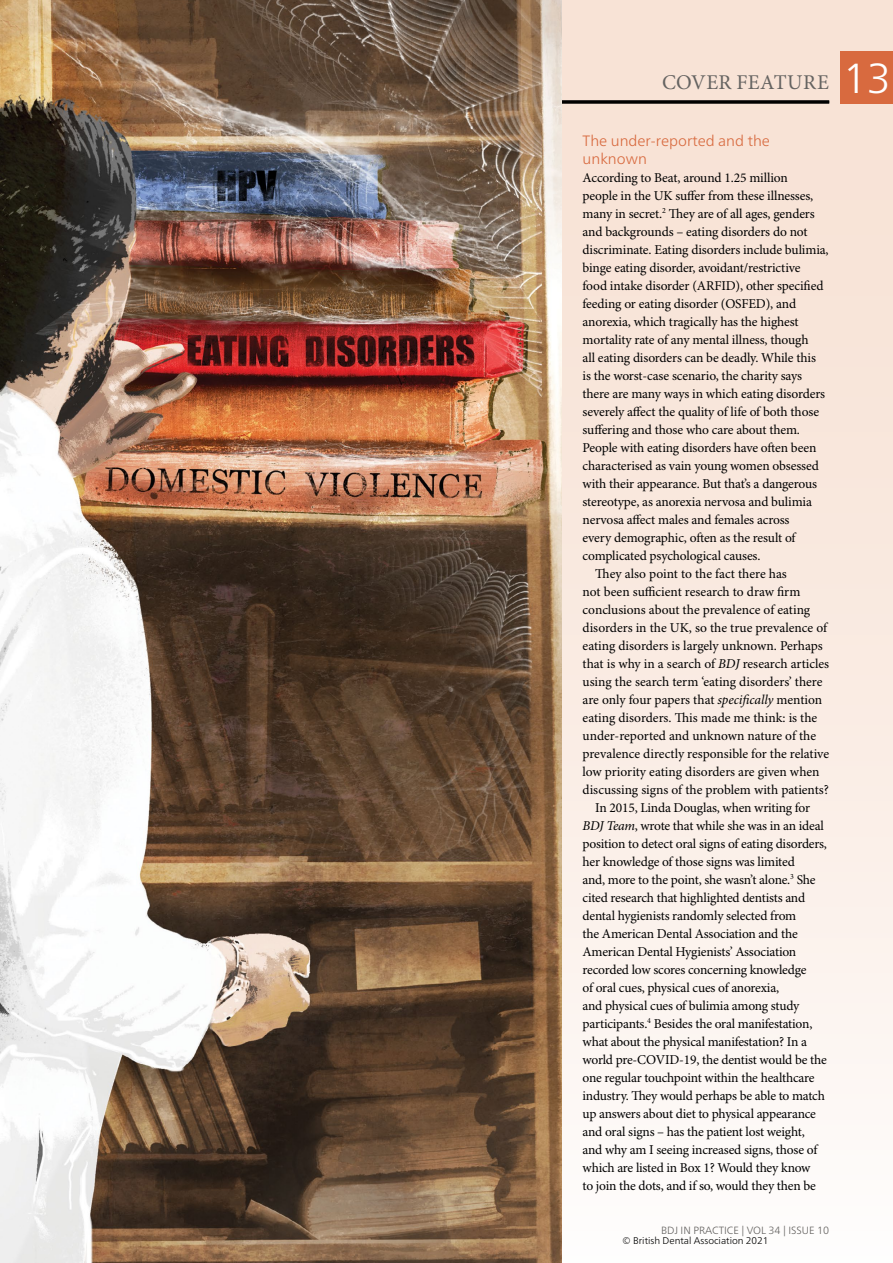
<style>
.page{position:relative;width:893px;height:1263px;background:#fff}
.page>*{position:absolute;margin:0;border:0;box-sizing:border-box;transform-origin:0 0}
.NoXML_page_numbers{font:300 42px "Frutiger Neue LT Pro";color:#fff}
.NoXML_category{font:21px "Minion Pro";letter-spacing:.015em;color:#656361}
.SectionHeading_1_x{font:300 15px/18px "Frutiger Neue LT Pro";color:#d86a3f}
.Para_body{font:13.5px/18px "Minion Pro";letter-spacing:-.015em;color:#000}
.Para_body_1st{font:13.5px/18px "Minion Pro";letter-spacing:-.01em;color:#000}
.NoXML_footer{font:300 10.5px "Frutiger Neue LT Pro";color:#656361}
.NoXML_Hidden_for_Onl{font:300 9.75px "Frutiger Neue LT Pro";color:#000}
.s1{font-style:italic}
</style>
<div class="page">
<div style="left:561px;top:0;width:332px;height:1263px;background:linear-gradient(to bottom,#f7ded0,#fdfaf8)"></div>
<hr style="left:0;top:100px;width:829px;height:3px;background:#000">
<div style="left:840px;top:51px;width:53px;height:52px;background:#d86a3f"></div>
<img style="left:0;top:0;width:561px;height:1263px">
<p class="NoXML_category" style="left:662px;top:70px;width:168px">COVER FEATURE</p>
<p class="NoXML_page_numbers" style="left:843px;top:54px;width:50px">13</p>
<p class="SectionHeading_1_x" style="left:583px;top:131px;width:189px">The under-reported and the unknown</p>
<p class="Para_body_1st" style="left:583px;top:169px;width:248px">According to Beat, around 1.25 million<br>people in the UK suffer from these illnesses, many in secret.<sup>2</sup> They are of all ages, genders and backgrounds – eating disorders do not discriminate. Eating disorders include bulimia, binge eating disorder, avoidant/restrictive<br>food intake disorder (ARFID), other specified feeding or eating disorder (OSFED), and anorexia, which tragically has the highest mortality rate of any mental illness, though<br>all eating disorders can be deadly. While this<br>is the worst-case scenario, the charity says there are many ways in which eating disorders severely affect the quality of life of both those suffering and those who care about them.<br>People with eating disorders have often been characterised as vain young women obsessed with their appearance. But that’s a dangerous stereotype, as anorexia nervosa and bulimia nervosa affect males and females across<br>every demographic, often as the result of complicated psychological causes.</p>
<p class="Para_body" style="left:583px;top:565px;width:248px;text-indent:13px">They also point to the fact there has<br>not been sufficient research to draw firm conclusions about the prevalence of eating disorders in the UK, so the true prevalence of eating disorders is largely unknown. Perhaps that is why in a search of <span class="s1">BDJ</span> research articles using the search term ‘eating disorders’ there are only four papers that <span class="s1">specifically</span> mention eating disorders. This made me think: is the under-reported and unknown nature of the prevalence directly responsible for the relative low priority eating disorders are given when discussing signs of the problem with patients?</p>
<p class="Para_body" style="left:583px;top:799px;width:246px;text-indent:13px">In 2015, Linda Douglas, when writing for <span class="s1">BDJ Team</span>, wrote that while she was in an ideal position to detect oral signs of eating disorders, her knowledge of those signs was limited<br>and, more to the point, she wasn’t alone.<sup>3</sup> She cited research that highlighted dentists and dental hygienists randomly selected from<br>the American Dental Association and the American Dental Hygienists’ Association recorded low scores concerning knowledge<br>of oral cues, physical cues of anorexia,<br>and physical cues of bulimia among study participants.<sup>4</sup> Besides the oral manifestation, what about the physical manifestation? In a world pre-COVID-19, the dentist would be the one regular touchpoint within the healthcare industry. They would perhaps be able to match up answers about diet to physical appearance and oral signs – has the patient lost weight, and why am I seeing increased signs, those of which are listed in Box 1? Would they know<br>to join the dots, and if so, would they then be</p>
<p class="NoXML_footer" style="left:661px;top:1224px;width:169px">BDJ IN PRACTICE | VOL 34 | ISSUE 10</p>
<p class="NoXML_Hidden_for_Onl" style="left:622px;top:1235px;width:148px">© British Dental Association 2021</p>
</div>
